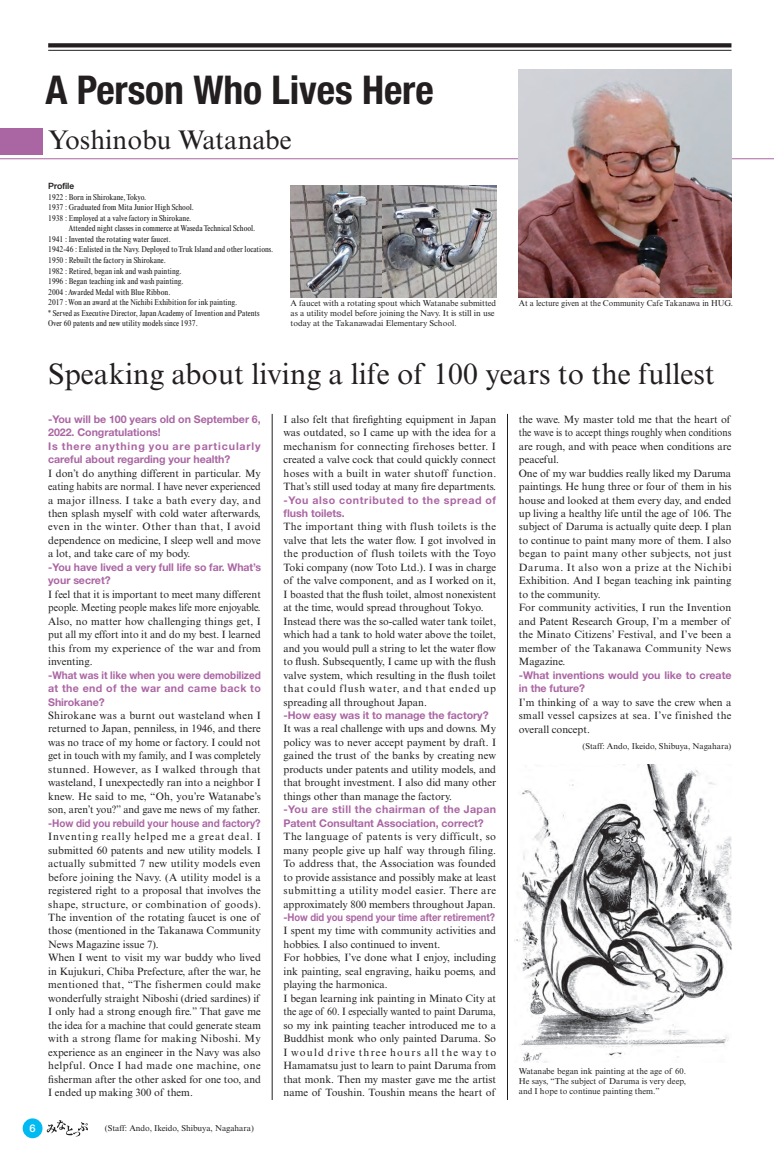
<style>
.page{position:relative;width:774px;height:1151px;background:#fff}
.page>*{position:absolute;margin:0;border:0;box-sizing:border-box;transform-origin:0 0}
.t1{font:700 condensed 39.7px "Helvetica Neue LT Std";letter-spacing:-.005em;color:#231f20}
.t2{font:29.6px "Times New Roman MT Std";color:#231f20}
.t3{font:26.9px "Times New Roman MT Std";color:#231f20}
.t4{font:10.6px/13.5px "Times New Roman MT Std";color:#231f20;text-align:justify}
.t5{font:700 10.6px/13.5px "Helvetica Neue LT Std";letter-spacing:-.005em;color:#aa66a3}
.t6{font:700 10.6px/13.5px "Helvetica Neue LT Std";letter-spacing:.06em;color:#aa66a3}
.t7{font:700 10.6px "Helvetica Neue LT Std";letter-spacing:-.005em;color:#aa66a3;scale:.95 1}
.t8{font:700 10.6px "Helvetica Neue LT Std";letter-spacing:-.005em;color:#aa66a3;scale:.93 1}
.t9{font:500 10.6px "Helvetica Neue LT Std";color:#fff;scale:1.05 1}
.t10{font:condensed 8.5px "Times New Roman MT Std";color:#231f20}
.t11{font:8.5px/9.9px "Times New Roman MT Std";color:#231f20}
.t12{font:8.5px "Times New Roman MT Std";color:#231f20;scale:.96 1}
.t13{font:8.5px "Midashi Go Pro MB31";color:#231f20}
</style>
<div class="page">
<img style="left:516px;top:764px;width:215px;height:298px">
<hr style="left:0;top:159px;width:774px;height:1px;background:#aa66a3">
<img style="left:383px;top:186px;width:113px;height:112px">
<img style="left:291px;top:186px;width:90px;height:112px">
<hr style="left:272px;top:414px;width:1px;height:686px;background:#231f20">
<hr style="left:507px;top:414px;width:1px;height:686px;background:#231f20">
<svg style="left:48px;top:43px;width:683px;height:4px;background:#2f2b2c"></svg>
<hr style="left:48px;top:50px;width:683px;height:1px;background:#231f20">
<div style="left:0;top:128px;width:43px;height:26px;background:#aa66a3"></div>
<img style="left:519px;top:69px;width:212px;height:229px">
<div style="left:23px;top:1118px;width:20px;height:20px;background:#00baf1;border-radius:50%"></div>
<svg style="left:47px;top:1120px;width:41px;height:16px"></svg>
<h1 class="t1" style="left:45px;top:66px;width:390px">A Person Who Lives Here</h1>
<h3 class="t3" style="left:48px;top:125px;width:245px">Yoshinobu Watanabe</h3>
<p class="t13" style="left:48px;top:179px;width:27px">Profile</p>
<p class="t10" style="left:48px;top:192px;width:100px">1922 : Born in Shirokane, Tokyo.</p>
<p class="t10" style="left:48px;top:203px;width:147px">1937 : Graduated from Mita Junior High School.</p>
<p class="t10" style="left:48px;top:213px;width:145px">1938 : Employed at a valve factory in Shirokane.</p>
<p class="t10" style="left:69px;top:223px;width:188px">Attended night classes in commerce at Waseda Technical School.</p>
<p class="t10" style="left:48px;top:234px;width:124px">1941 : Invented the rotating water faucet.</p>
<p class="t10" style="left:48px;top:244px;width:227px">1942-46 : Enlisted in the Navy. Deployed to Truk Island and other locations.</p>
<p class="t10" style="left:48px;top:255px;width:119px">1950 : Rebuilt the factory in Shirokane.</p>
<p class="t10" style="left:48px;top:266px;width:135px">1982 : Retired, began ink and wash painting.</p>
<p class="t10" style="left:48px;top:276px;width:137px">1996 : Began teaching ink and wash painting.</p>
<p class="t10" style="left:48px;top:287px;width:124px">2004 : Awarded Medal with Blue Ribbon.</p>
<p class="t10" style="left:48px;top:298px;width:191px">2017 : Won an award at the Nichibi Exhibition for ink painting.</p>
<p class="t10" style="left:48px;top:308px;width:213px">* Served as Executive Director, Japan Academy of Invention and Patents</p>
<p class="t10" style="left:48px;top:318px;width:151px">Over 60 patents and new utility models since 1937.</p>
<p class="t11" style="left:291px;top:298px;width:207px">A faucet with a rotating spout which Watanabe submitted as a utility model before joining the Navy. It is still in use today at the Takanawadai Elementary School.</p>
<p class="t12" style="left:519px;top:298px;width:225px">At a lecture given at the Community Cafe Takanawa in HUG.</p>
<p class="t9" style="left:29px;top:1122px;width:7px">6</p>
<h2 class="t2" style="left:48px;top:357px;width:668px">Speaking about living a life of 100 years to the fullest</h2>
<p class="t5" style="left:48px;top:412px;width:214px">-You will be 100 years old on September 6, 2022. Congratulations!<br>Is there anything you are particularly careful about regarding your health?</p>
<p class="t4" style="left:48px;top:466px;width:214px">I don’t do anything different in particular. My eating habits are normal. I have never experienced a major illness. I take a bath every day, and then splash myself with cold water afterwards, even in the winter. Other than that, I avoid dependence on medicine, I sleep well and move a lot, and take care of my body.</p>
<p class="t5" style="left:48px;top:560px;width:214px">-You have lived a very full life so far. What’s your secret?</p>
<p class="t4" style="left:48px;top:587px;width:214px">I feel that it is important to meet many different people. Meeting people makes life more enjoyable.<br>Also, no matter how challenging things get, I put all my effort into it and do my best. I learned this from my experience of the war and from inventing.</p>
<p class="t5" style="left:48px;top:668px;width:214px;text-align:justify">-What was it like when you were demobilized at the end of the war and came back to Shirokane?</p>
<p class="t4" style="left:48px;top:709px;width:214px">Shirokane was a burnt out wasteland when I returned to Japan, penniless, in 1946, and there was no trace of my home or factory. I could not get in touch with my family, and I was completely stunned. However, as I walked through that wasteland, I unexpectedly ran into a neighbor I knew. He said to me, “Oh, you’re Watanabe’s son, aren’t you?” and gave me news of my father.</p>
<p class="t8" style="left:48px;top:816px;width:230px">-How did you rebuild your house and factory?</p>
<p class="t4" style="left:48px;top:830px;width:214px;text-align:left">Inventing really helped me a great deal. I submitted 60 patents and new utility models. I actually submitted 7 new utility models even before joining the Navy. (A utility model is a registered right to a proposal that involves the shape, structure, or combination of goods).<br>The invention of the rotating faucet is one of those (mentioned in the Takanawa Community News Magazine issue 7).<br>When I went to visit my war buddy who lived in Kujukuri, Chiba Prefecture, after the war, he mentioned that, “The fishermen could make wonderfully straight Niboshi (dried sardines) if I only had a strong enough fire.” That gave me the idea for a machine that could generate steam with a strong flame for making Niboshi. My experience as an engineer in the Navy was also helpful. Once I had made one machine, one fisherman after the other asked for one too, and I ended up making 300 of them.</p>
<p class="t11" style="left:105px;top:1123px;width:150px">(Staff: Ando, Ikeido, Shibuya, Nagahara)</p>
<p class="t4" style="left:283px;top:412px;width:214px">I also felt that firefighting equipment in Japan was outdated, so I came up with the idea for a mechanism for connecting firehoses better. I created a valve cock that could quickly connect hoses with a built in water shutoff function.<br>That’s still used today at many fire departments.</p>
<p class="t6" style="left:283px;top:493px;width:214px">-You also contributed to the spread of flush toilets.</p>
<p class="t4" style="left:283px;top:520px;width:214px;text-align:left">The important thing with flush toilets is the valve that lets the water flow. I got involved in the production of flush toilets with the Toyo Toki company (now Toto Ltd.). I was in charge of the valve component, and as I worked on it, I boasted that the flush toilet, almost nonexistent at the time, would spread throughout Tokyo.<br>Instead there was the so-called water tank toilet, which had a tank to hold water above the toilet, and you would pull a string to let the water flow to flush. Subsequently, I came up with the flush valve system, which resulting in the flush toilet that could flush water, and that ended up spreading all throughout Japan.</p>
<p class="t5" style="left:283px;top:708px;width:207px">-How easy was it to manage the factory?</p>
<p class="t4" style="left:283px;top:722px;width:214px">It was a real challenge with ups and downs. My policy was to never accept payment by draft. I gained the trust of the banks by creating new products under patents and utility models, and that brought investment. I also did many other things other than manage the factory.</p>
<p class="t5" style="left:283px;top:802px;width:214px">-You are still the chairman of the Japan<br>Patent Consultant Association, correct?</p>
<p class="t4" style="left:283px;top:830px;width:214px">The language of patents is very difficult, so many people give up half way through filing.<br>To address that, the Association was founded to provide assistance and possibly make at least submitting a utility model easier. There are approximately 800 members throughout Japan.</p>
<p class="t7" style="left:283px;top:911px;width:224px">-How did you spend your time after retirement?</p>
<p class="t4" style="left:283px;top:924px;width:214px;text-align:left">I spent my time with community activities and hobbies. I also continued to invent.<br>For hobbies, I’ve done what I enjoy, including ink painting, seal engraving, haiku poems, and playing the harmonica.<br>I began learning ink painting in Minato City at the age of 60. I especially wanted to paint Daruma, so my ink painting teacher introduced me to a Buddhist monk who only painted Daruma. So I would drive three hours all the way to Hamamatsu just to learn to paint Daruma from that monk. Then my master gave me the artist name of Toushin. Toushin means the heart of</p>
<p class="t4" style="left:519px;top:412px;width:214px;text-align:left">the wave. My master told me that the heart of the wave is to accept things roughly when conditions are rough, and with peace when conditions are peaceful.<br>One of my war buddies really liked my Daruma paintings. He hung three or four of them in his house and looked at them every day, and ended up living a healthy life until the age of 106. The subject of Daruma is actually quite deep. I plan to continue to paint many more of them. I also began to paint many other subjects, not just Daruma. It also won a prize at the Nichibi Exhibition. And I began teaching ink painting to the community.<br>For community activities, I run the Invention and Patent Research Group, I’m a member of the Minato Citizens’ Festival, and I’ve been a member of the Takanawa Community News Magazine.</p>
<p class="t5" style="left:519px;top:668px;width:214px">-What inventions would you like to create in the future?</p>
<p class="t4" style="left:519px;top:695px;width:214px">I’m thinking of a way to save the crew when a small vessel capsizes at sea. I’ve finished the overall concept.</p>
<p class="t11" style="left:582px;top:742px;width:150px">(Staff: Ando, Ikeido, Shibuya, Nagahara)</p>
<p class="t11" style="left:519px;top:1066px;width:169px;text-align:justify">Watanabe began ink painting at the age of 60.<br>He says, “The subject of Daruma is very deep, and I hope to continue painting them.”</p>
</div>
